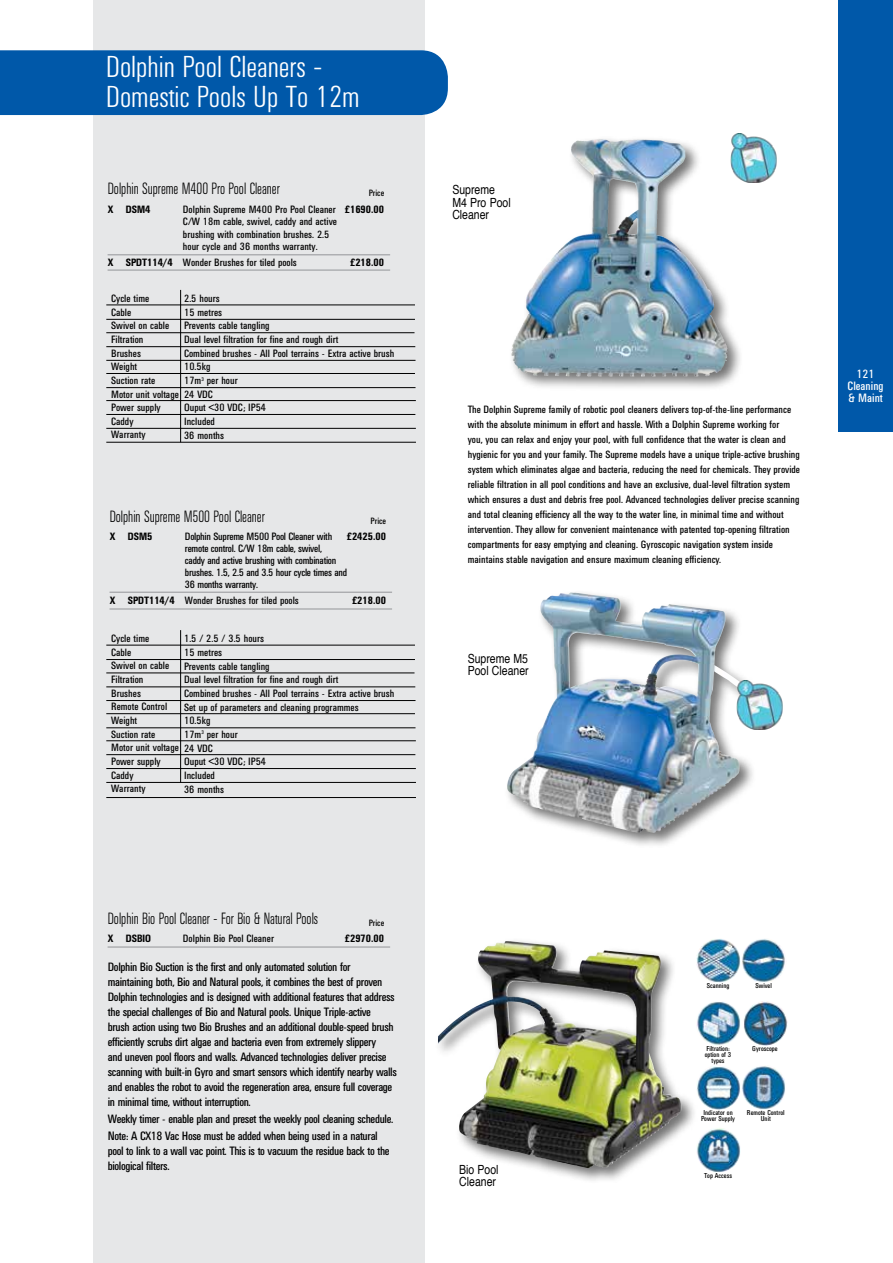
<style>
.page{position:relative;width:893px;height:1263px;background:#fff}
.page>*{position:absolute;margin:0;border:0;box-sizing:border-box;transform-origin:0 0}
.t1{font:300 30px/30px "Univers Condensed BQ";color:#fff}
.t2{font:300 16.2px "Univers Condensed BQ";color:#000;scale:.83 1}
.t3{font:12.6px/12.6px "Helvetica";color:#000;scale:.83 1}
.t4{font:12px/15px "Univers Condensed BQ";letter-spacing:-.03em;color:#000}
.t5{font:12px/12px "Univers Condensed BQ";color:#fff;text-align:center}
.t6{font:10.5px/13.6px "Univers Condensed BQ";color:#000}
.t7{font:10.5px/12px "Univers Condensed BQ";letter-spacing:-.025em;color:#000}
.t8{font:700 10.5px "Univers Condensed BQ";color:#000}
.t9{font:9px "Univers Condensed BQ";color:#000}
.t10{font:7.05px/6px "Univers Condensed BQ";color:#000;text-align:center}
.s1{font-weight:700}
</style>
<div class="page">
<div style="left:94px;top:0;width:331px;height:1263px;background:#e6e7e8"></div>
<div style="left:0;top:50px;width:448px;height:65px;background:#0058a9"></div>
<div style="left:839px;top:0;width:54px;height:432px;background:#0058a9"></div>
<hr style="left:110px;top:592px;width:282px;height:1px;background:#939598">
<hr style="left:110px;top:609px;width:282px;height:1px;background:#939598">
<hr style="left:108px;top:254px;width:282px;height:1px;background:#939598">
<hr style="left:108px;top:270px;width:282px;height:1px;background:#939598">
<hr style="left:108px;top:947px;width:282px;height:1px;background:#939598">
<div style="left:504px;top:589px;width:272px;height:260px;background:#000;opacity:.55"></div>
<img style="left:507px;top:592px;width:63px;height:219px">
<div style="left:508px;top:135px;width:235px;height:257px;background:#000;opacity:.55"></div>
<img style="left:571px;top:139px;width:28px;height:32px">
<img style="left:729px;top:134px;width:48px;height:49px">
<div style="left:435px;top:938px;width:263px;height:246px;background:#000;opacity:.55"></div>
<img style="left:438px;top:943px;width:67px;height:205px">
<img style="left:696px;top:938px;width:45px;height:45px;border-radius:22px">
<img style="left:741px;top:938px;width:45px;height:45px;border-radius:22px">
<img style="left:696px;top:1001px;width:45px;height:45px;border-radius:22px">
<img style="left:743px;top:1001px;width:45px;height:45px;border-radius:22px">
<img style="left:696px;top:1065px;width:45px;height:45px;border-radius:22px">
<img style="left:741px;top:1065px;width:45px;height:45px;border-radius:22px">
<img style="left:696px;top:1128px;width:45px;height:44px;border-radius:22px">
<hr style="left:106px;top:373px;width:309px;height:1px;background:#000">
<hr style="left:106px;top:360px;width:309px;height:1px;background:#000">
<hr style="left:106px;top:346px;width:309px;height:1px;background:#000">
<hr style="left:106px;top:332px;width:308px;height:1px;background:#000">
<hr style="left:106px;top:319px;width:309px;height:1px;background:#000">
<hr style="left:106px;top:305px;width:309px;height:1px;background:#000">
<hr style="left:106px;top:387px;width:309px;height:1px;background:#000">
<hr style="left:106px;top:400px;width:310px;height:1px;background:#000">
<hr style="left:106px;top:414px;width:309px;height:1px;background:#000">
<hr style="left:106px;top:428px;width:310px;height:1px;background:#000">
<hr style="left:106px;top:442px;width:310px;height:1px;background:#000">
<hr style="left:180px;top:290px;width:1px;height:152px;background:#000">
<hr style="left:106px;top:713px;width:309px;height:1px;background:#000">
<hr style="left:106px;top:700px;width:309px;height:1px;background:#000">
<hr style="left:106px;top:687px;width:309px;height:1px;background:#000">
<hr style="left:106px;top:673px;width:308px;height:1px;background:#000">
<hr style="left:106px;top:659px;width:309px;height:1px;background:#000">
<hr style="left:106px;top:645px;width:309px;height:1px;background:#000">
<hr style="left:106px;top:727px;width:309px;height:1px;background:#000">
<hr style="left:106px;top:740px;width:310px;height:1px;background:#000">
<hr style="left:106px;top:754px;width:309px;height:1px;background:#000">
<hr style="left:106px;top:768px;width:310px;height:1px;background:#000">
<hr style="left:106px;top:782px;width:310px;height:1px;background:#000">
<hr style="left:180px;top:630px;width:1px;height:152px;background:#000">
<hr style="left:106px;top:797px;width:310px;height:1px;background:#000">
<img style="left:736px;top:680px;width:47px;height:49px">
<h1 class="t1" style="left:106px;top:53px;width:255px">Dolphin Pool Cleaners -<br>Domestic Pools Up To 12m</h1>
<h2 class="t2" style="left:108px;top:180px;width:209px">Dolphin Supreme M400 Pro Pool Cleaner</h2>
<p class="t9" style="left:369px;top:188px;width:17px">Price</p>
<p class="t8" style="left:108px;top:203px;width:44px">X DSM4</p>
<p class="t6" style="left:183px;top:203px;width:203px;line-height:12.5px">Dolphin Supreme M400 Pro Pool Cleaner <span class="s1">£1690.00<br></span>C/W 18m cable, swivel, caddy and active<br>brushing with combination brushes. 2.5<br>hour cycle and 36 months warranty.</p>
<p class="t6" style="left:108px;top:256px;width:190px"><span class="s1">X SPDT114/4</span> Wonder Brushes for tiled pools</p>
<p class="t8" style="left:350px;top:256px;width:35px">£218.00</p>
<p class="t6" style="left:111px;top:292px;width:69px">Cycle time<br>Cable<br>Swivel on cable<br>Filtration<br>Brushes<br>Weight<br>Suction rate<br>Motor unit voltage<br>Power supply<br>Caddy<br>Warranty</p>
<p class="t6" style="left:184px;top:292px;width:212px">2.5 hours<br>15 metres<br>Prevents cable tangling<br>Dual level filtration for fine and rough dirt<br>Combined brushes - All Pool terrains - Extra active brush<br>10.5kg<br>17m<sup>3</sup> per hour<br>24 VDC<br>Ouput &lt;30 VDC; IP54<br>Included<br>36 months</p>
<h2 class="t2" style="left:110px;top:507px;width:188px">Dolphin Supreme M500 Pool Cleaner</h2>
<p class="t9" style="left:371px;top:516px;width:17px">Price</p>
<p class="t8" style="left:110px;top:531px;width:44px">X DSM5</p>
<p class="t7" style="left:185px;top:531px;width:149px">Dolphin Supreme M500 Pool Cleaner with</p>
<p class="t8" style="left:347px;top:531px;width:41px">£2425.00</p>
<p class="t7" style="left:185px;top:543px;width:164px">remote control. C/W 18m cable, swivel,<br>caddy and active brushing with combination brushes. 1.5, 2.5 and 3.5 hour cycle times and 36 months warranty.</p>
<p class="t6" style="left:110px;top:594px;width:190px"><span class="s1">X SPDT114/4</span> Wonder Brushes for tiled pools</p>
<p class="t8" style="left:352px;top:594px;width:35px">£218.00</p>
<p class="t6" style="left:111px;top:632px;width:69px">Cycle time<br>Cable<br>Swivel on cable<br>Filtration<br>Brushes<br>Remote Control<br>Weight<br>Suction rate<br>Motor unit voltage<br>Power supply<br>Caddy<br>Warranty</p>
<p class="t6" style="left:184px;top:632px;width:212px">1.5 / 2.5 / 3.5 hours<br>15 metres<br>Prevents cable tangling<br>Dual level filtration for fine and rough dirt<br>Combined brushes - All Pool terrains - Extra active brush<br>Set up of parameters and cleaning programmes<br>10.5kg<br>17m<sup>3</sup> per hour<br>24 VDC<br>Ouput &lt;30 VDC; IP54<br>Included<br>36 months</p>
<h2 class="t2" style="left:108px;top:909px;width:255px">Dolphin Bio Pool Cleaner - For Bio &amp; Natural Pools</h2>
<p class="t9" style="left:369px;top:918px;width:17px">Price</p>
<p class="t8" style="left:108px;top:932px;width:45px">X DSBIO</p>
<p class="t6" style="left:183px;top:932px;width:93px">Dolphin Bio Pool Cleaner</p>
<p class="t8" style="left:345px;top:932px;width:41px">£2970.00</p>
<p class="t4" style="left:108px;top:959px;width:291px">Dolphin Bio Suction is the first and only automated solution for maintaining both, Bio and Natural pools, it combines the best of proven Dolphin technologies and is designed with additional features that address the special challenges of Bio and Natural pools. Unique Triple-active<br>brush action using two Bio Brushes and an additional double-speed brush efficiently scrubs dirt algae and bacteria even from extremely slippery<br>and uneven pool floors and walls. Advanced technologies deliver precise scanning with built-in Gyro and smart sensors which identify nearby walls and enables the robot to avoid the regeneration area, ensure full coverage in minimal time, without interruption.</p>
<p class="t4" style="left:108px;top:1110px;width:287px;line-height:17.1px">Weekly timer - enable plan and preset the weekly pool cleaning schedule.<br>Note: A CX18 Vac Hose must be added when being used in a natural</p>
<p class="t4" style="left:108px;top:1144px;width:283px">pool to link to a wall vac point. This is to vacuum the residue back to the biological filters.</p>
<p class="t3" style="left:452px;top:184px;width:72px">Supreme<br>M4 Pro Pool<br>Cleaner</p>
<p class="t6" style="left:468px;top:402px;width:334px;line-height:15px">The Dolphin Supreme family of robotic pool cleaners delivers top-of-the-line performance with the absolute minimum in effort and hassle. With a Dolphin Supreme working for<br>you, you can relax and enjoy your pool, with full confidence that the water is clean and hygienic for you and your family. The Supreme models have a unique triple-active brushing system which eliminates algae and bacteria, reducing the need for chemicals. They provide reliable filtration in all pool conditions and have an exclusive, dual-level filtration system which ensures a dust and debris free pool. Advanced technologies deliver precise scanning and total cleaning efficiency all the way to the water line, in minimal time and without intervention. They allow for convenient maintenance with patented top-opening filtration compartments for easy emptying and cleaning. Gyroscopic navigation system inside maintains stable navigation and ensure maximum cleaning efficiency.</p>
<p class="t3" style="left:468px;top:652px;width:75px">Supreme M5<br>Pool Cleaner</p>
<p class="t5" style="left:848px;top:368px;width:37px">121<br>Cleaning &amp; Maint</p>
<p class="t3" style="left:459px;top:1163px;width:49px">Bio Pool<br>Cleaner</p>
<p class="t10" style="left:707px;top:983px;width:24px">Scanning</p>
<p class="t10" style="left:755px;top:983px;width:18px">Swivel</p>
<p class="t10" style="left:705px;top:1045px;width:28px">Filtration: option of 3 types</p>
<p class="t10" style="left:752px;top:1045px;width:27px">Gyroscope</p>
<p class="t10" style="left:701px;top:1110px;width:36px">Indicator on<br>Power Supply</p>
<p class="t10" style="left:747px;top:1110px;width:39px">Remote Control<br>Unit</p>
<p class="t10" style="left:704px;top:1172px;width:29px">Top Access</p>
</div>
